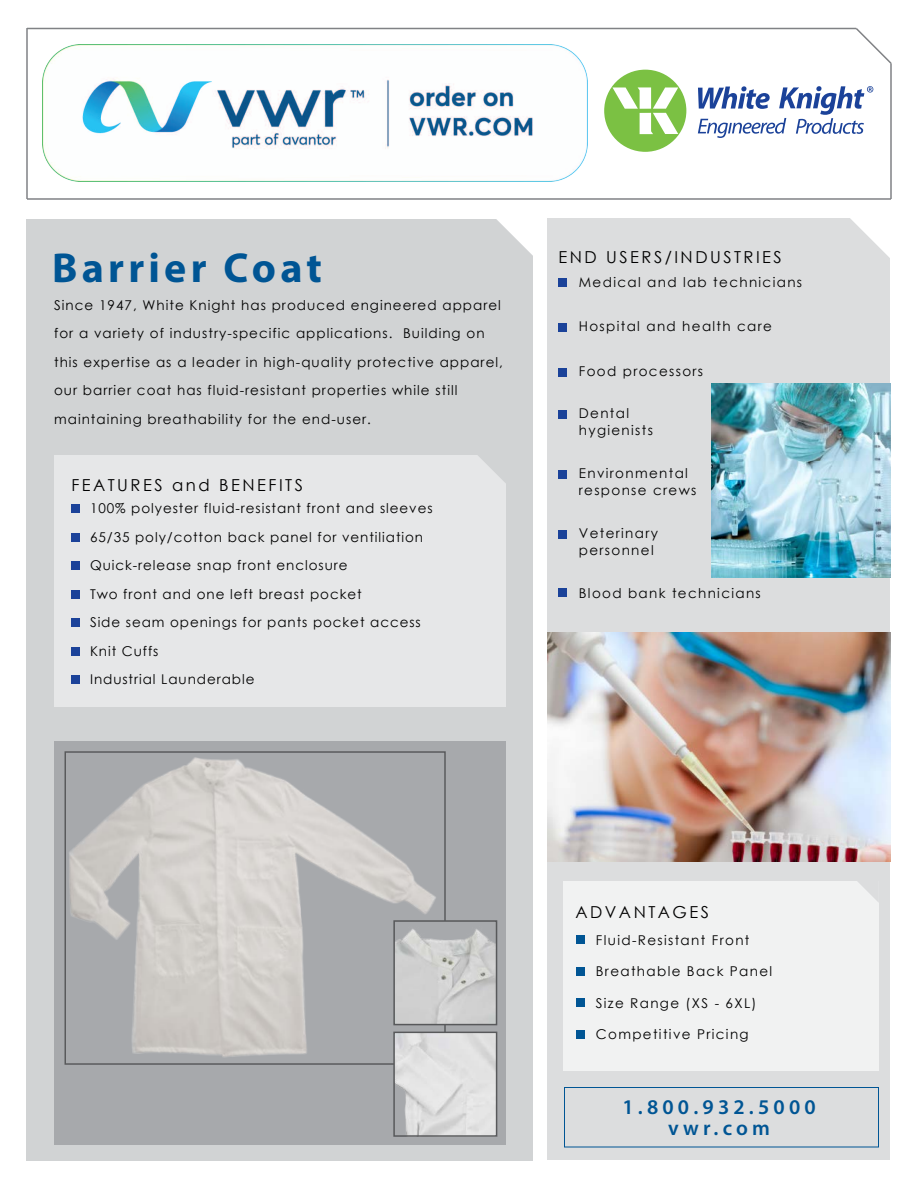
<style>
.page{position:relative;width:918px;height:1188px;background:#fff}
.page>*{position:absolute;margin:0;border:0;box-sizing:border-box;transform-origin:0 0}
.t1{font:700 42px "Myriad Pro";letter-spacing:.1em;color:#005594}
.t2{font:600 21px/21px "Myriad Pro";letter-spacing:.2em;color:#005594;text-align:center}
.t3{font:16.5px "Century Gothic";letter-spacing:.15em;color:#000}
.t4{font:13.5px/28.5px "Century Gothic";letter-spacing:.075em;color:#000}
.t5{font:13.5px/16.5px "Century Gothic";letter-spacing:.1em;color:#000}
</style>
<div class="page">
<div style="left:547px;top:218px;width:343px;height:942px;background:#dcddde"></div>
<svg style="left:850px;top:218px;width:40px;height:40px"></svg>
<div style="left:558px;top:278px;width:9px;height:8px;background:#1b4299"></div>
<div style="left:558px;top:323px;width:9px;height:8px;background:#1b4299"></div>
<div style="left:558px;top:368px;width:9px;height:8px;background:#1b4299"></div>
<div style="left:558px;top:410px;width:9px;height:8px;background:#1b4299"></div>
<div style="left:558px;top:470px;width:9px;height:8px;background:#1b4299"></div>
<div style="left:558px;top:530px;width:9px;height:9px;background:#1b4299"></div>
<div style="left:558px;top:589px;width:9px;height:8px;background:#1b4299"></div>
<img style="left:547px;top:632px;width:343px;height:229px">
<img style="left:712px;top:384px;width:178px;height:194px">
<hr style="left:27px;top:198px;width:864px;height:2px;background:#808285">
<hr style="left:27px;top:28px;width:829px;height:1px;background:#808285">
<hr style="left:26px;top:28px;width:2px;height:171px;background:#808285">
<hr style="left:890px;top:63px;width:2px;height:136px;background:#808285">
<svg style="left:854px;top:27px;width:38px;height:38px"></svg>
<div style="left:563px;top:882px;width:316px;height:189px;background:#f1f2f2"></div>
<svg style="left:855px;top:881px;width:24px;height:21px"></svg>
<div style="left:576px;top:936px;width:9px;height:8px;background:#005594"></div>
<div style="left:576px;top:967px;width:9px;height:9px;background:#005594"></div>
<div style="left:576px;top:999px;width:9px;height:8px;background:#005594"></div>
<div style="left:576px;top:1030px;width:9px;height:9px;background:#005594"></div>
<div style="left:564px;top:1087px;width:315px;height:60px;border:1px solid #005594"></div>
<div style="left:604px;top:70px;width:82px;height:82px;background:#7bc143;border-radius:50%"></div>
<svg style="left:612px;top:87px;width:66px;height:47px"></svg>
<svg style="left:698px;top:86px;width:175px;height:52px"></svg>
<div style="left:26px;top:219px;width:507px;height:941px;background:#d1d3d4"></div>
<svg style="left:496px;top:219px;width:37px;height:37px"></svg>
<div style="left:54px;top:456px;width:451px;height:251px;background:#e6e7e8"></div>
<div style="left:72px;top:504px;width:8px;height:9px;background:#1b4299"></div>
<div style="left:72px;top:533px;width:8px;height:8px;background:#1b4299"></div>
<div style="left:72px;top:590px;width:8px;height:8px;background:#1b4299"></div>
<div style="left:72px;top:561px;width:8px;height:9px;background:#1b4299"></div>
<div style="left:72px;top:618px;width:8px;height:9px;background:#1b4299"></div>
<div style="left:72px;top:675px;width:8px;height:9px;background:#1b4299"></div>
<div style="left:72px;top:647px;width:8px;height:8px;background:#1b4299"></div>
<svg style="left:476px;top:455px;width:30px;height:29px"></svg>
<div style="left:55px;top:742px;width:451px;height:403px;background:#a7a9ac"></div>
<img style="left:64px;top:753px;width:380px;height:312px">
<img style="left:396px;top:923px;width:98px;height:99px">
<div style="left:393px;top:920px;width:104px;height:105px;border:2px solid #58595b"></div>
<img style="left:396px;top:1035px;width:98px;height:99px">
<div style="left:393px;top:1032px;width:104px;height:105px;border:2px solid #58595b"></div>
<img style="left:43px;top:44px;width:545px;height:138px">
<h1 class="t1" style="left:52px;top:241px;width:271px">Barrier Coat</h1>
<p class="t4" style="left:54px;top:290px;width:450px">Since 1947, White Knight has produced engineered apparel for a variety of industry-specific applications. Building on this expertise as a leader in high-quality protective apparel, our barrier coat has fluid-resistant properties while still maintaining breathability for the end-user.</p>
<p class="t3" style="left:71px;top:473px;width:233px">FEATURES and BENEFITS</p>
<p class="t4" style="left:90px;top:494px;width:344px">100% polyester fluid-resistant front and sleeves 65/35 poly/cotton back panel for ventiliation Quick-release snap front enclosure<br>Two front and one left breast pocket<br>Side seam openings for pants pocket access Knit Cuffs<br>Industrial Launderable</p>
<p class="t3" style="left:558px;top:245px;width:225px">END USERS/INDUSTRIES</p>
<p class="t5" style="left:579px;top:273px;width:225px">Medical and lab technicians</p>
<p class="t5" style="left:579px;top:318px;width:195px">Hospital and health care</p>
<p class="t5" style="left:579px;top:363px;width:126px">Food processors</p>
<p class="t5" style="left:579px;top:405px;width:76px">Dental hygienists</p>
<p class="t5" style="left:579px;top:465px;width:119px">Environmental response crews</p>
<p class="t5" style="left:579px;top:525px;width:81px">Veterinary personnel</p>
<p class="t5" style="left:579px;top:585px;width:184px">Blood bank technicians</p>
<p class="t3" style="left:575px;top:900px;width:135px">ADVANTAGES</p>
<p class="t5" style="left:596px;top:932px;width:155px">Fluid-Resistant Front</p>
<p class="t5" style="left:596px;top:963px;width:178px">Breathable Back Panel</p>
<p class="t5" style="left:596px;top:995px;width:162px">Size Range (XS - 6XL)</p>
<p class="t5" style="left:596px;top:1026px;width:154px">Competitive Pricing</p>
<h2 class="t2" style="left:622px;top:1096px;width:195px">1.800.932.5000 vwr.com</h2>
</div>
